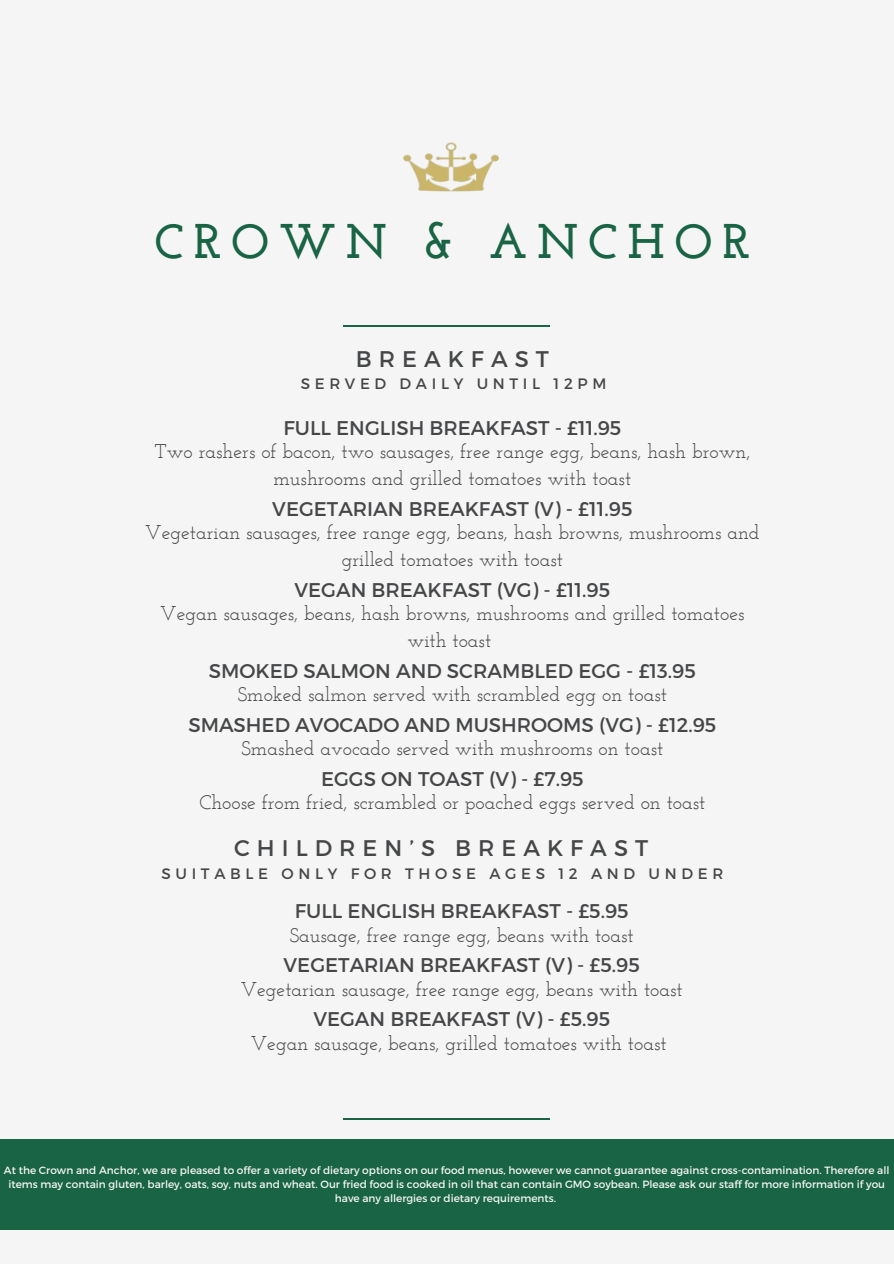
<style>
.page{position:relative;width:894px;height:1264px;background:#fff}
.page>*{position:absolute;margin:0;border:0;box-sizing:border-box;transform-origin:0 0}
.t1{font:700 48.45px "Josefin Slab";letter-spacing:.2em;color:#186444}
.t2{font:22.65px "Montserrat";letter-spacing:.31em;color:#454648}
.t3{font:19.8px/23.7px "Josefin Slab";color:#454648;text-align:center}
.t4{font:19.8px/30.3px "Montserrat";color:#454648;text-align:center}
.t5{font:15.15px "Montserrat";letter-spacing:.31em;color:#454648}
.t6{font:10.5px/14px "Montserrat";color:#f5f5f5;text-align:center}
.s1{font-family:"Montserrat"}
.s2{font-family:"Josefin Slab"}
</style>
<div class="page">
<div style="left:0;top:0;width:893px;height:1263px;background:#f5f5f5"></div>
<div style="left:0;top:1139px;width:893px;height:90px;background:#186444"></div>
<hr style="left:343px;top:325px;width:206px;height:1px;background:#186444">
<hr style="left:343px;top:1118px;width:206px;height:1px;background:#186444">
<img style="left:403px;top:142px;width:96px;height:50px">
<p class="t1" style="left:154px;top:222px;width:597px">CROWN &amp; ANCHOR</p>
<h1 class="t2" style="left:356px;top:344px;width:194px">BREAKFAST</h1>
<h1 class="t5" style="left:300px;top:374px;width:307px">SERVED DAILY UNTIL 12PM</h1>
<p class="t3" style="left:154px;top:418px;width:597px"><span class="s1">FULL ENGLISH BREAKFAST - £11.95<br></span>Two rashers of bacon, two sausages, free range egg, beans, hash brown,</p>
<p class="t3" style="left:272px;top:465px;width:361px;line-height:30.3px;text-align:left">mushrooms and grilled tomatoes with toast<br><span class="s1">VEGETARIAN BREAKFAST (V) - £11.95</span></p>
<p class="t3" style="left:145px;top:520px;width:615px;line-height:27px">Vegetarian sausages, free range egg, beans, hash browns, mushrooms and grilled tomatoes with toast</p>
<p class="t3" style="left:160px;top:580px;width:585px"><span class="s1">VEGAN BREAKFAST (VG) - £11.95<br></span>Vegan sausages, beans, hash browns, mushrooms and grilled tomatoes</p>
<p class="t4" style="left:209px;top:624px;width:488px"><span class="s2">with toast<br></span>SMOKED SALMON AND SCRAMBLED EGG - £13.95</p>
<p class="t3" style="left:188px;top:681px;width:529px;line-height:30.3px">Smoked salmon served with scrambled egg on toast<br><span class="s1">SMASHED AVOCADO AND MUSHROOMS (VG) - £12.95</span></p>
<p class="t3" style="left:241px;top:735px;width:423px;line-height:30.3px">Smashed avocado served with mushrooms on toast<br><span class="s1">EGGS ON TOAST (V) - £7.95</span></p>
<p class="t3" style="left:199px;top:792px;width:507px">Choose from fried, scrambled or poached eggs served on toast</p>
<h3 class="t2" style="left:234px;top:833px;width:415px">CHILDREN’S BREAKFAST</h3>
<h3 class="t5" style="left:161px;top:863px;width:563px">SUITABLE ONLY FOR THOSE AGES 12 AND UNDER</h3>
<h2 class="t3" style="left:289px;top:901px;width:345px;text-align:left"><span class="s1">FULL ENGLISH BREAKFAST - £5.95<br></span>Sausage, free range egg, beans with toast</h2>
<h2 class="t3" style="left:241px;top:955px;width:443px"><span class="s1">VEGETARIAN BREAKFAST (V) - £5.95<br></span>Vegetarian sausage, free range egg, beans with toast</h2>
<h2 class="t3" style="left:251px;top:1009px;width:417px"><span class="s1">VEGAN BREAKFAST (V) - £5.95<br></span>Vegan sausage, beans, grilled tomatoes with toast</h2>
<h3 class="t6" style="left:4px;top:1162px;width:886px">At the Crown and Anchor, we are pleased to offer a variety of dietary options on our food menus, however we cannot guarantee against cross-contamination. Therefore all items may contain gluten, barley, oats, soy, nuts and wheat. Our fried food is cooked in oil that can contain GMO soybean. Please ask our staff for more information if you have any allergies or dietary requirements.</h3>
</div>
